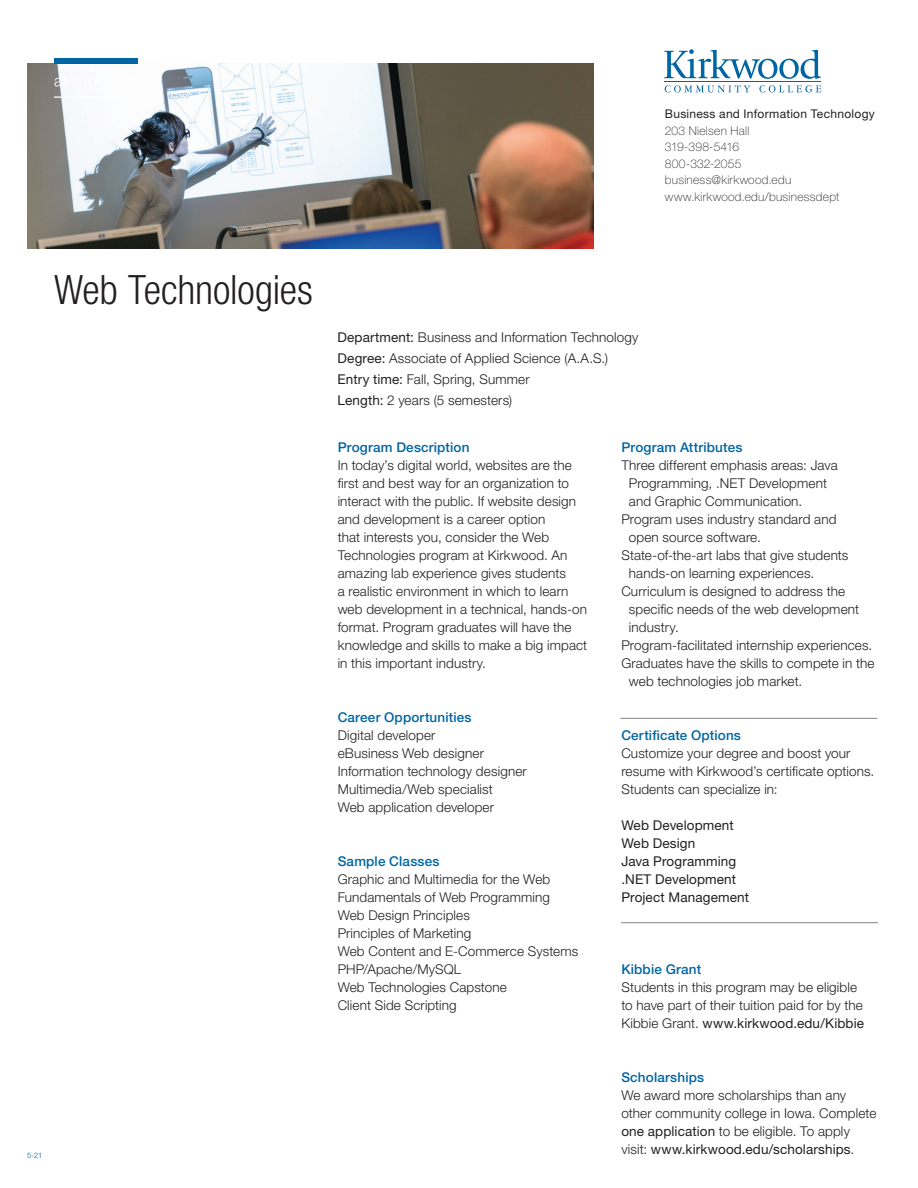
<style>
.page{position:relative;width:918px;height:1188px;background:#fff}
.page>*{position:absolute;margin:0;border:0;box-sizing:border-box;transform-origin:0 0}
.t1{font:300 condensed 40.5px "Helvetica Neue LT Std";letter-spacing:-.005em;color:#231f20}
.t2{font:300 13.5px/18px "Helvetica Neue LT Std";letter-spacing:.01em;color:#231f20}
.t3{font:500 13.5px "Helvetica Neue LT Std";letter-spacing:.01em;color:#0065a4}
.t4{font:13.5px/18px "Helvetica Neue LT Std";letter-spacing:.01em;color:#231f20}
.t5{font:100 12px/16.5px "Helvetica Neue LT Std";letter-spacing:.02em;color:#231f20}
.t6{font:12px "Helvetica Neue LT Std";letter-spacing:.025em;color:#231f20}
.t7{font:300 7.5px "Helvetica Neue LT Std";color:#0065a4}
.s1{font-weight:400}
</style>
<div class="page">
<img style="left:27px;top:63px;width:567px;height:186px">
<div style="left:54px;top:58px;width:83px;height:5px;background:#0065a4"></div>
<hr style="left:54px;top:96px;width:83px;height:2px;background:#fff">
<hr style="left:664px;top:81px;width:157px;height:1px;background:#0065a4">
<hr style="left:620px;top:718px;width:258px;height:1px;background:#231f20">
<hr style="left:621px;top:922px;width:257px;height:1px;background:#231f20">
<svg style="left:55px;top:76px;width:12px;height:10px"></svg>
<svg style="left:74px;top:78px;width:8px;height:8px"></svg>
<svg style="left:89px;top:75px;width:49px;height:14px"></svg>
<svg style="left:664px;top:49px;width:157px;height:30px"></svg>
<svg style="left:665px;top:85px;width:85px;height:8px"></svg>
<svg style="left:759px;top:85px;width:62px;height:8px"></svg>
<p class="t6" style="left:665px;top:107px;width:212px">Business and Information Technology</p>
<p class="t5" style="left:665px;top:122px;width:86px">203 Nielsen Hall<br>319-398-5416<br>800-332-2055</p>
<p class="t5" style="left:665px;top:172px;width:176px">business@kirkwood.edu www.kirkwood.edu/businessdept</p>
<h1 class="t1" style="left:54px;top:266px;width:260px">Web Technologies</h1>
<p class="t7" style="left:27px;top:1151px;width:17px">5-21</p>
<p class="t2" style="left:338px;top:328px;width:303px"><span class="s1">Department:</span> Business and Information Technology</p>
<p class="t2" style="left:338px;top:347px;width:272px;line-height:21px"><span class="s1">Degree:</span> Associate of Applied Science (A.A.S.)<br><span class="s1">Entry time:</span> Fall, Spring, Summer<br><span class="s1">Length:</span> 2 years (5 semesters)</p>
<p class="t3" style="left:338px;top:440px;width:133px">Program Description</p>
<p class="t2" style="left:338px;top:456px;width:251px">In today’s digital world, websites are the frst and best way for an organization to interact with the public. If website design and development is a career option<br>that interests you, consider the Web Technologies program at Kirkwood. An amazing lab experience gives students<br>a realistic environment in which to learn web development in a technical, hands-on format. Program graduates will have the knowledge and skills to make a big impact in this important industry.</p>
<p class="t3" style="left:338px;top:710px;width:135px">Career Opportunities</p>
<p class="t2" style="left:338px;top:726px;width:191px">Digital developer<br>eBusiness Web designer<br>Information technology designer<br>Multimedia/Web specialist<br>Web application developer</p>
<p class="t3" style="left:338px;top:854px;width:103px">Sample Classes</p>
<p class="t2" style="left:338px;top:870px;width:242px">Graphic and Multimedia for the Web<br>Fundamentals of Web Programming<br>Web Design Principles<br>Principles of Marketing<br>Web Content and E-Commerce Systems<br>PHP/Apache/MySQL<br>Web Technologies Capstone<br>Client Side Scripting</p>
<p class="t3" style="left:621px;top:439px;width:123px">Program Attributes</p>
<p class="t2" style="left:629px;top:456px;width:210px;text-indent:-8px">Three different emphasis areas: Java<br>Programming, .NET Development and Graphic Communication.</p>
<p class="t2" style="left:621px;top:510px;width:217px">Program uses industry standard and</p>
<p class="t2" style="left:629px;top:528px;width:134px">open source software.</p>
<p class="t2" style="left:621px;top:546px;width:229px">State-of-the-art labs that give students</p>
<p class="t2" style="left:629px;top:564px;width:187px">hands-on learning experiences.</p>
<p class="t2" style="left:629px;top:582px;width:232px;text-indent:-8px">Curriculum is designed to address the specifc needs of the web development industry.</p>
<p class="t2" style="left:621px;top:636px;width:253px">Program-facilitated internship experiences.</p>
<p class="t2" style="left:621px;top:654px;width:255px">Graduates have the skills to compete in the</p>
<p class="t2" style="left:629px;top:672px;width:175px">web technologies job market.</p>
<p class="t3" style="left:621px;top:727px;width:121px">Certifcate Options</p>
<p class="t2" style="left:621px;top:744px;width:255px">Customize your degree and boost your resume with Kirkwood’s certifcate options.<br>Students can specialize in:</p>
<p class="t4" style="left:621px;top:816px;width:129px">Web Development<br>Web Design<br>Java Programming .NET Development<br>Project Management</p>
<p class="t3" style="left:621px;top:961px;width:82px">Kibbie Grant</p>
<p class="t2" style="left:621px;top:978px;width:244px">Students in this program may be eligible to have part of their tuition paid for by the<br>Kibbie Grant. <span class="s1">www.kirkwood.edu/Kibbie</span></p>
<p class="t3" style="left:621px;top:1069px;width:84px">Scholarships</p>
<p class="t2" style="left:621px;top:1086px;width:257px">We award more scholarships than any other community college in Iowa. Complete <span class="s1">one application</span> to be eligible. To apply visit: <span class="s1">www.kirkwood.edu/scholarships</span>.</p>
</div>
